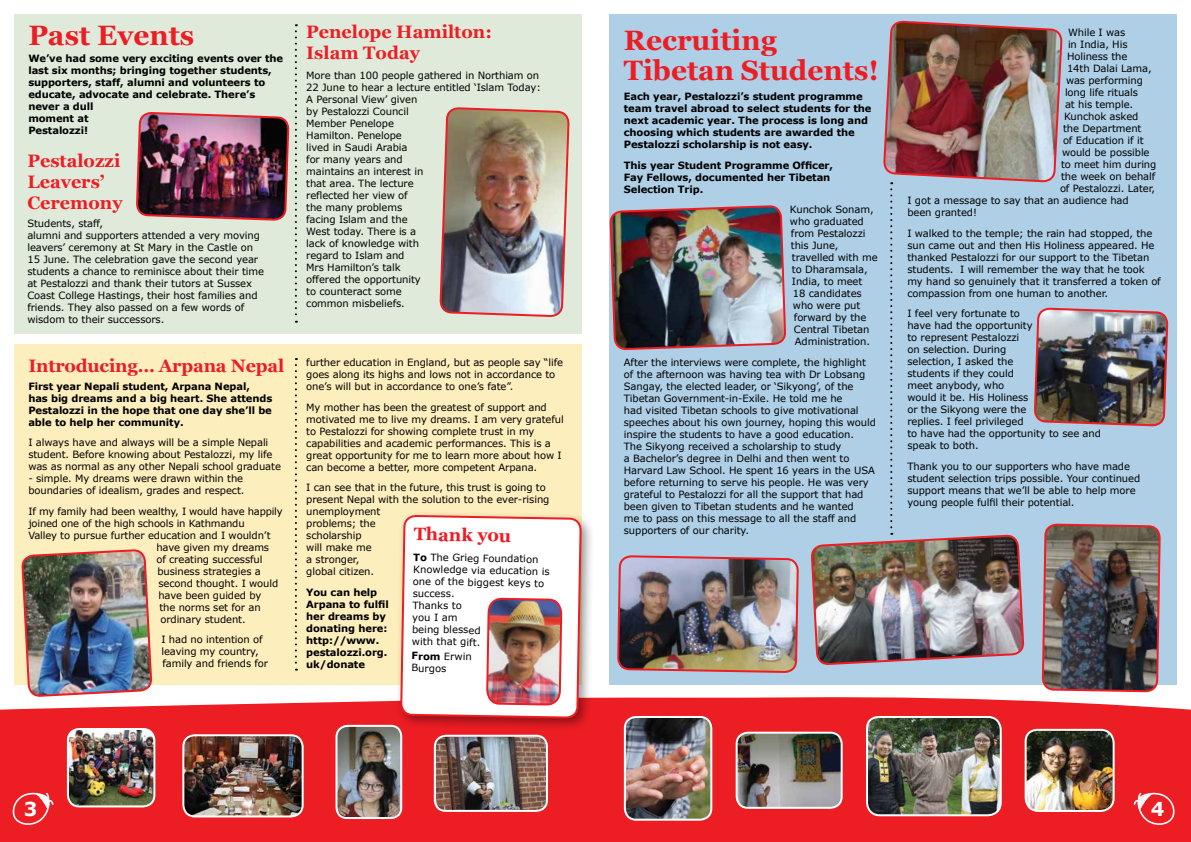
<style>
.page{position:relative;width:1191px;height:842px;background:#fff}
.page>*{position:absolute;margin:0;border:0;box-sizing:border-box;transform-origin:0 0}
.t1{font:700 28px/30px "Georgia";color:#ed1d24}
.t2{font:700 19.2px "Verdana";color:#fff}
.t3{font:700 18px/21px "Georgia";color:#ed1d24}
.t4{font:10px/12px "Verdana";letter-spacing:-.01em;color:#000}
.t5{font:700 10px/12px "Verdana";letter-spacing:-.01em;color:#000}
.s1{font-weight:700}
</style>
<div class="page">
<svg style="left:0;top:659px;width:1191px;height:183px"></svg>
<svg style="left:12px;top:791px;width:42px;height:35px"></svg>
<svg style="left:1132px;top:791px;width:43px;height:35px;background:#ef4248"></svg>
<img style="left:1023px;top:728px;width:92px;height:85px">
<div style="left:14px;top:14px;width:567px;height:320px;background:#dfeada"></div>
<svg style="left:295px;top:24px;width:2px;height:299px"></svg>
<div style="left:14px;top:344px;width:567px;height:341px;background:#fdeebd"></div>
<svg style="left:295px;top:358px;width:2px;height:313px"></svg>
<div style="left:609px;top:14px;width:567px;height:671px;background:#aecfe6"></div>
<img style="left:22px;top:550px;width:130px;height:146px">
<img style="left:439px;top:107px;width:131px;height:196px">
<img style="left:610px;top:206px;width:175px;height:143px">
<img style="left:617px;top:555px;width:182px;height:118px">
<svg style="left:1063px;top:308px;width:106px;height:116px"></svg>
<img style="left:1041px;top:309px;width:120px;height:384px">
<img style="left:811px;top:20px;width:252px;height:644px">
<img style="left:136px;top:112px;width:154px;height:109px">
<img style="left:68px;top:729px;width:86px;height:77px">
<div style="left:67px;top:728px;width:88px;height:79px;border:2px solid #fff;border-radius:11px"></div>
<img style="left:183px;top:735px;width:120px;height:81px">
<div style="left:182px;top:734px;width:122px;height:83px;border:2px solid #fff;border-radius:12px"></div>
<img style="left:736px;top:733px;width:105px;height:75px">
<div style="left:735px;top:732px;width:107px;height:77px;border:2px solid #fff;border-radius:11px"></div>
<img style="left:336px;top:726px;width:63px;height:92px">
<div style="left:335px;top:725px;width:67px;height:94px;border:2px solid #fff;border-radius:11px"></div>
<img style="left:625px;top:717px;width:86px;height:103px">
<div style="left:624px;top:716px;width:88px;height:105px;border:2px solid #fff;border-radius:11px"></div>
<img style="left:865px;top:715px;width:137px;height:102px">
<div style="left:395px;top:510px;width:200px;height:222px;background:#000;opacity:.4"></div>
<svg style="left:399px;top:303px;width:183px;height:539px"></svg>
<img style="left:401px;top:516px;width:180px;height:202px">
<h1 class="t1" style="left:28px;top:19px;width:167px">Past Events</h1>
<p class="t5" style="left:28px;top:53px;width:256px">We’ve had some very exciting events over the last six months; bringing together students, supporters, staff, alumni and volunteers to educate, advocate and celebrate. There’s never a dull<br>moment at<br>Pestalozzi!</p>
<h3 class="t3" style="left:27px;top:149px;width:97px">Pestalozzi<br>Leavers’<br>Ceremony</h3>
<p class="t4" style="left:27px;top:217px;width:238px">Students, staff,<br>alumni and supporters attended a very moving leavers’ ceremony at St Mary in the Castle on 15 June. The celebration gave the second year students a chance to reminisce about their time at Pestalozzi and thank their tutors at Sussex Coast College Hastings, their host families and friends. They also passed on a few words of wisdom to their successors.</p>
<h3 class="t3" style="left:28px;top:355px;width:257px">Introducing… Arpana Nepal</h3>
<p class="t5" style="left:28px;top:380px;width:245px">First year Nepali student, Arpana Nepal,<br>has big dreams and a big heart. She attends Pestalozzi in the hope that one day she’ll be able to help her community.</p>
<p class="t4" style="left:28px;top:437px;width:254px">I always have and always will be a simple Nepali student. Before knowing about Pestalozzi, my life was as normal as any other Nepali school graduate</p>
<p class="t4" style="left:28px;top:473px;width:218px">- simple. My dreams were drawn within the boundaries of idealism, grades and respect.</p>
<p class="t4" style="left:28px;top:505px;width:256px">If my family had been wealthy, I would have happily</p>
<p class="t4" style="left:28px;top:517px;width:218px">joined one of the high schools in Kathmandu</p>
<p class="t4" style="left:28px;top:529px;width:244px">Valley to pursue further education and I wouldn’t</p>
<p class="t4" style="left:156px;top:541px;width:114px">have given my dreams</p>
<p class="t4" style="left:156px;top:553px;width:108px">of creating successful</p>
<p class="t4" style="left:157px;top:565px;width:105px">business strategies a</p>
<p class="t4" style="left:158px;top:577px;width:121px">second thought. I would</p>
<p class="t4" style="left:158px;top:589px;width:105px">have been guided by</p>
<p class="t4" style="left:159px;top:601px;width:103px">the norms set for an</p>
<p class="t4" style="left:160px;top:613px;width:87px">ordinary student.</p>
<p class="t4" style="left:161px;top:634px;width:108px">I had no intention of leaving my country, family and friends for</p>
<h3 class="t3" style="left:306px;top:20px;width:187px">Penelope Hamilton:<br>Islam Today</h3>
<p class="t4" style="left:306px;top:70px;width:236px">More than 100 people gathered in Northiam on<br>22 June to hear a lecture entitled ‘Islam Today:<br>A Personal View’ given<br>by Pestalozzi Council<br>Member Penelope<br>Hamilton. Penelope<br>lived in Saudi Arabia<br>for many years and<br>maintains an interest in<br>that area. The lecture<br>reflected her view of<br>the many problems<br>facing Islam and the<br>West today. There is a<br>lack of knowledge with<br>regard to Islam and<br>Mrs Hamilton’s talk<br>offered the opportunity<br>to counteract some<br>common misbeliefs.</p>
<p class="t4" style="left:306px;top:357px;width:258px">further education in England, but as people say “life goes along its highs and lows not in accordance to one’s will but in accordance to one’s fate”.</p>
<p class="t4" style="left:306px;top:401px;width:259px">My mother has been the greatest of support and motivated me to live my dreams. I am very grateful to Pestalozzi for showing complete trust in my capabilities and academic performances. This is a great opportunity for me to learn more about how I can become a better, more competent Arpana.</p>
<p class="t4" style="left:306px;top:482px;width:245px">I can see that in the future, this trust is going to present Nepal with the solution to the ever-rising unemployment<br>problems; the<br>scholarship<br>will make me<br>a stronger,<br>global citizen.</p>
<p class="t5" style="left:306px;top:586px;width:84px">You can help<br>Arpana to fulfil her dreams by donating here: http://www. pestalozzi.org. uk/donate</p>
<h3 class="t3" style="left:414px;top:522px;width:99px;rotate:1deg">Thank you</h3>
<p class="t4" style="left:413px;top:551px;width:138px;rotate:1deg"><span class="s1">To</span> The Grieg Foundation<br>Knowledge via education is one of the biggest keys to success.<br>Thanks to<br>you I am<br>being blessed<br>with that gift.</p>
<p class="t4" style="left:412px;top:650px;width:62px;rotate:1deg"><span class="s1">From</span> Erwin<br>Burgos</p>
<h1 class="t1" style="left:624px;top:23px;width:256px">Recruiting<br>Tibetan Students!</h1>
<p class="t5" style="left:624px;top:90px;width:249px">Each year, Pestalozzi’s student programme team travel abroad to select students for the next academic year. The process is long and choosing which students are awarded the Pestalozzi scholarship is not easy.</p>
<p class="t5" style="left:624px;top:159px;width:211px">This year Student Programme Officer,<br>Fay Fellows, documented her Tibetan<br>Selection Trip.</p>
<p class="t4" style="left:790px;top:204px;width:85px">Kunchok Sonam,</p>
<p class="t4" style="left:790px;top:216px;width:75px">who graduated</p>
<p class="t4" style="left:791px;top:228px;width:76px">from Pestalozzi</p>
<p class="t4" style="left:791px;top:240px;width:49px">this June,</p>
<p class="t4" style="left:792px;top:252px;width:87px">travelled with me</p>
<p class="t4" style="left:792px;top:264px;width:77px">to Dharamsala,</p>
<p class="t4" style="left:792px;top:276px;width:72px">India, to meet</p>
<p class="t4" style="left:793px;top:288px;width:70px">18 candidates</p>
<p class="t4" style="left:793px;top:300px;width:69px">who were put</p>
<p class="t4" style="left:794px;top:312px;width:74px">forward by the</p>
<p class="t4" style="left:794px;top:324px;width:77px">Central Tibetan</p>
<p class="t4" style="left:795px;top:336px;width:77px">Administration.</p>
<p class="t4" style="left:624px;top:356px;width:254px">After the interviews were complete, the highlight of the afternoon was having tea with Dr Lobsang Sangay, the elected leader, or ‘Sikyong’, of the Tibetan Government-in-Exile. He told me he<br>had visited Tibetan schools to give motivational speeches about his own journey, hoping this would inspire the students to have a good education.<br>The Sikyong received a scholarship to study<br>a Bachelor’s degree in Delhi and then went to Harvard Law School. He spent 16 years in the USA before returning to serve his people. He was very grateful to Pestalozzi for all the support that had been given to Tibetan students and he wanted<br>me to pass on this message to all the staff and supporters of our charity.</p>
<p class="t4" style="left:1068px;top:26px;width:59px">While I was</p>
<p class="t4" style="left:1068px;top:38px;width:61px">in India, His</p>
<p class="t4" style="left:1067px;top:50px;width:62px">Holiness the</p>
<p class="t4" style="left:1067px;top:62px;width:86px">14th Dalai Lama,</p>
<p class="t4" style="left:1066px;top:74px;width:78px">was performing</p>
<p class="t4" style="left:1065px;top:86px;width:75px">long life rituals</p>
<p class="t4" style="left:1065px;top:98px;width:70px">at his temple.</p>
<p class="t4" style="left:1064px;top:110px;width:76px">Kunchok asked</p>
<p class="t4" style="left:1063px;top:122px;width:80px">the Department</p>
<p class="t4" style="left:1063px;top:134px;width:82px">of Education if it</p>
<p class="t4" style="left:1062px;top:146px;width:89px">would be possible</p>
<p class="t4" style="left:1061px;top:158px;width:97px">to meet him during</p>
<p class="t4" style="left:1061px;top:170px;width:96px">the week on behalf</p>
<p class="t4" style="left:1060px;top:182px;width:97px">of Pestalozzi. Later,</p>
<p class="t4" style="left:907px;top:194px;width:223px">I got a message to say that an audience had</p>
<p class="t4" style="left:907px;top:206px;width:71px">been granted!</p>
<p class="t4" style="left:907px;top:227px;width:255px">I walked to the temple; the rain had stopped, the sun came out and then His Holiness appeared. He thanked Pestalozzi for our support to the Tibetan students. I will remember the way that he took my hand so genuinely that it transferred a token of compassion from one human to another.</p>
<p class="t4" style="left:907px;top:307px;width:195px">I feel very fortunate to<br>have had the opportunity<br>to represent Pestalozzi<br>on selection. During<br>selection, I asked the<br>students if they could<br>meet anybody, who<br>would it be. His Holiness<br>or the Sikyong were the<br>replies. I feel privileged<br>to have had the opportunity to see and speak to both.</p>
<p class="t4" style="left:907px;top:460px;width:234px">Thank you to our supporters who have made student selection trips possible. Your continued support means that we’ll be able to help more young people fulfil their potential.</p>
<h2 class="t2" style="left:24px;top:796px;width:15px">3</h2>
<h2 class="t2" style="left:1150px;top:796px;width:15px">4</h2>
</div>
